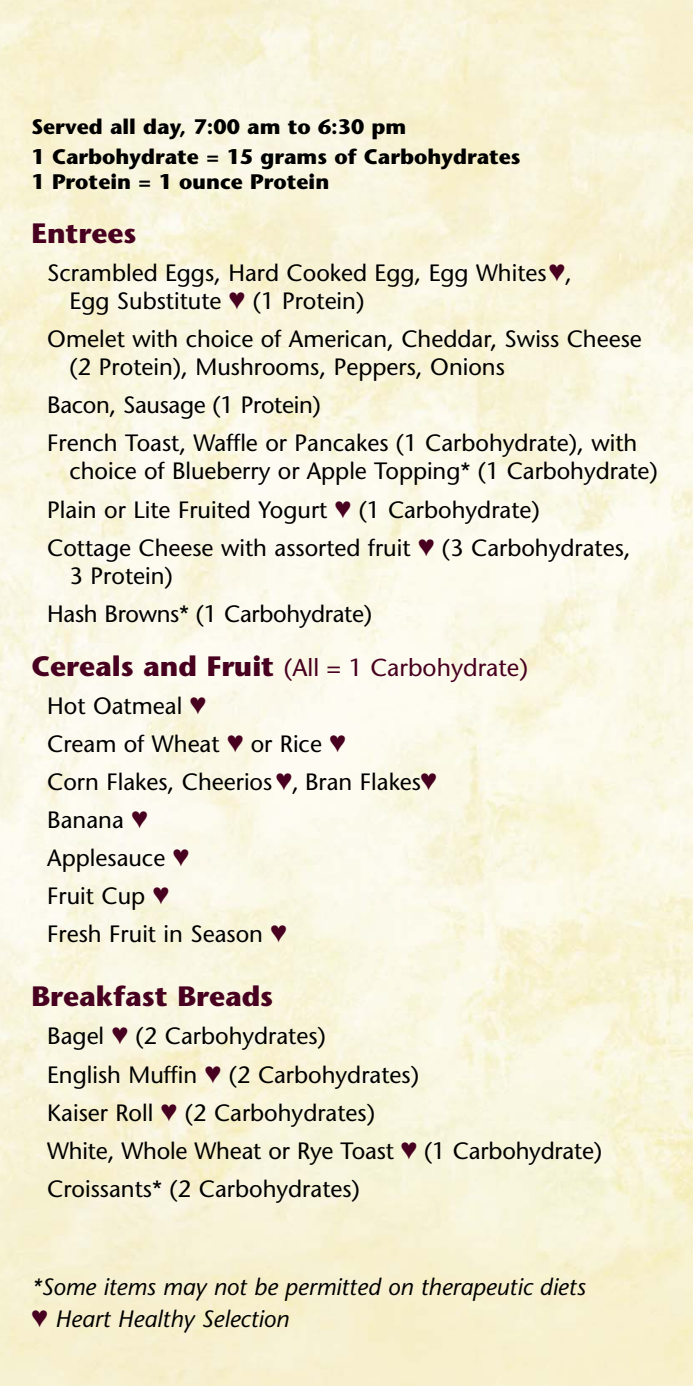
<style>
.page{position:relative;width:693px;height:1386px;background:#fff}
.page>*{position:absolute;margin:0;border:0;box-sizing:border-box;transform-origin:0 0}
.t1{font:700 28px "Stone Sans";color:#47001f}
.t2{font:24.5px "Stone Sans";color:#47001f}
.t3{font:23.62px/38.1px "Stone Sans";color:#000}
.t4{font:italic 23.62px/32.6px "Stone Sans";color:#000}
.t5{font:700 21px/30.8px "Stone Sans";color:#000}
.s1{color:#47001f}
.s2{font-weight:700;font-size:28px}
</style>
<div class="page">
<p class="t5" style="left:32px;top:113px;width:491px">Served all day, 7:00 am to 6:30 pm<br>1 Carbohydrate = 15 grams of Carbohydrates</p>
<p class="t5" style="left:32px;top:168px;width:299px">1 Protein = 1 ounce Protein</p>
<p class="t1" style="left:32px;top:223px;width:107px">Entrees</p>
<p class="t3" style="left:70px;top:261px;width:504px;line-height:28px;text-indent:-22px">Scrambled Eggs, Hard Cooked Egg, Egg Whites<span class="s1">♥</span>,<br>Egg Substitute <span class="s1">♥</span> (1 Protein)</p>
<p class="t3" style="left:70px;top:328px;width:574px;line-height:28px;text-indent:-22px">Omelet with choice of American, Cheddar, Swiss Cheese (2 Protein), Mushrooms, Peppers, Onions</p>
<p class="t3" style="left:47px;top:389px;width:592px">Bacon, Sausage (1 Protein)<br>French Toast, Waffle or Pancakes (1 Carbohydrate), with</p>
<p class="t3" style="left:47px;top:455px;width:612px;text-indent:22px">choice of Blueberry or Apple Topping* (1 Carbohydrate)<br>Plain or Lite Fruited Yogurt <span class="s1">♥</span> (1 Carbohydrate)<br>Cottage Cheese with assorted fruit <span class="s1">♥</span> (3 Carbohydrates,</p>
<p class="t3" style="left:47px;top:559px;width:326px;text-indent:22px">3 Protein)<br>Hash Browns* (1 Carbohydrate)</p>
<p class="t2" style="left:32px;top:658px;width:498px"><span class="s2">Cereals and Fruit</span> (All = 1 Carbohydrate)</p>
<p class="t3" style="left:47px;top:689px;width:391px">Hot Oatmeal <span class="s1">♥<br></span>Cream of Wheat <span class="s1">♥</span> or Rice <span class="s1">♥<br></span>Corn Flakes, Cheerios<span class="s1">♥</span>, Bran Flakes<span class="s1">♥<br></span>Banana <span class="s1">♥<br></span>Applesauce <span class="s1">♥<br></span>Fruit Cup <span class="s1">♥<br></span>Fresh Fruit in Season <span class="s1">♥</span></p>
<p class="t1" style="left:32px;top:986px;width:243px">Breakfast Breads</p>
<p class="t3" style="left:47px;top:1020px;width:557px">Bagel <span class="s1">♥</span> (2 Carbohydrates)<br>English Muffin <span class="s1">♥</span> (2 Carbohydrates)<br>Kaiser Roll <span class="s1">♥</span> (2 Carbohydrates)<br>White, Whole Wheat or Rye Toast <span class="s1">♥</span> (1 Carbohydrate)<br>Croissants* (2 Carbohydrates)</p>
<p class="t4" style="left:32px;top:1273px;width:556px">*Some items may not be permitted on therapeutic diets <span class="s1">♥</span> Heart Healthy Selection</p>
</div>
